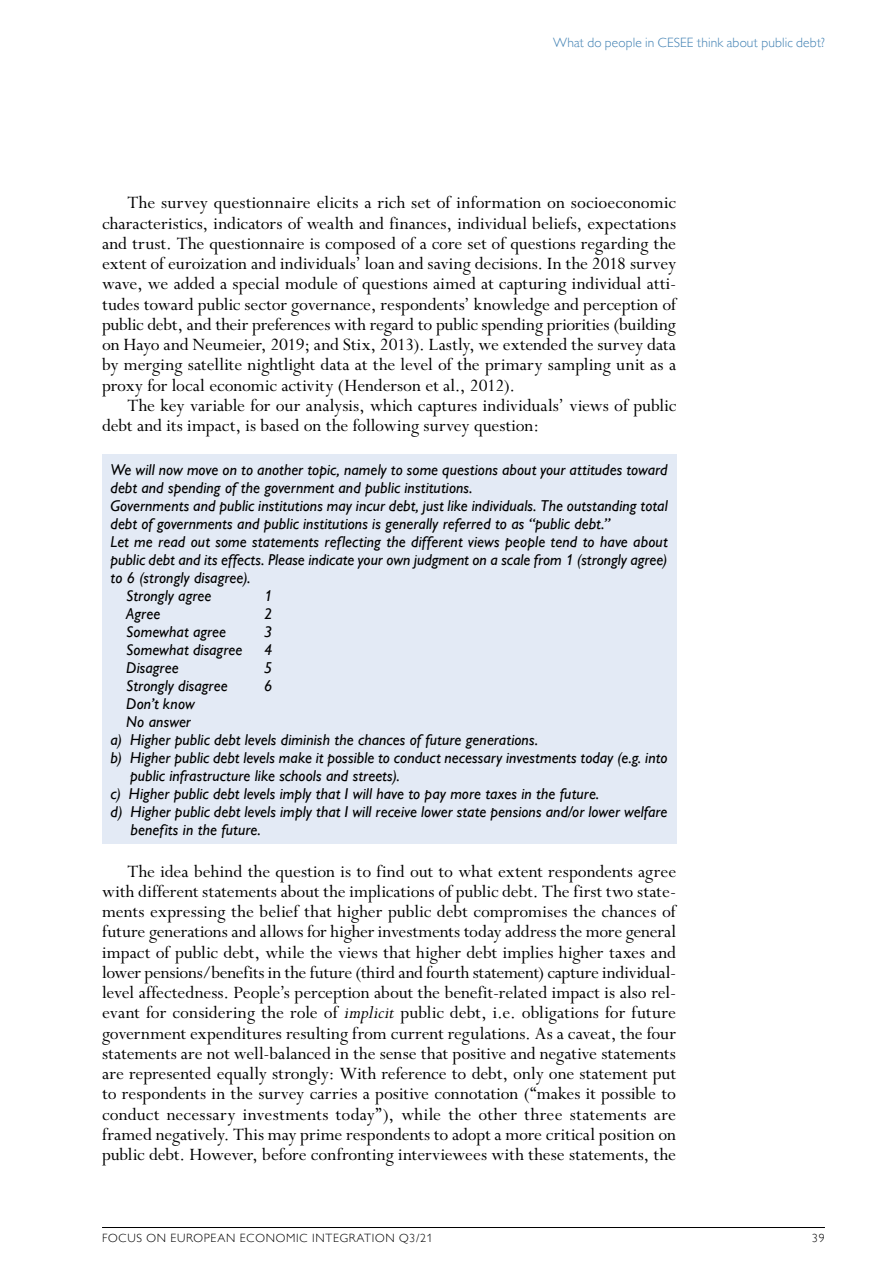
<style>
.page{position:relative;width:893px;height:1263px;background:#fff}
.page>*{position:absolute;margin:0;border:0;box-sizing:border-box;transform-origin:0 0}
.Lauftexte_id343{font:19.5px/20.2px "Perpetua Std";color:#000;text-align:justify}
.id346{font:italic 500 15.75px/18px "Gill Sans MT Pro";letter-spacing:.005em;color:#000}
.t1{font:300 13.5px "Gill Sans MT Pro";letter-spacing:.01em;color:#4181b3}
.t2{font:300 12px "Gill Sans MT Pro";letter-spacing:.06em;color:#000}
.s1{font-style:italic;font-size:20.25px}
</style>
<div class="page">
<hr style="left:102px;top:1227px;width:723px;height:1px;background:#000">
<div style="left:102px;top:454px;width:574px;height:48px;background:#e3eaf5"></div>
<div style="left:102px;top:490px;width:574px;height:48px;background:#e3eaf5"></div>
<div style="left:102px;top:526px;width:574px;height:66px;background:#e3eaf5"></div>
<div style="left:102px;top:580px;width:574px;height:30px;background:#e3eaf5"></div>
<div style="left:102px;top:598px;width:574px;height:30px;background:#e3eaf5"></div>
<div style="left:102px;top:616px;width:574px;height:30px;background:#e3eaf5"></div>
<div style="left:102px;top:634px;width:574px;height:30px;background:#e3eaf5"></div>
<div style="left:102px;top:652px;width:574px;height:30px;background:#e3eaf5"></div>
<div style="left:102px;top:670px;width:574px;height:30px;background:#e3eaf5"></div>
<div style="left:102px;top:688px;width:574px;height:30px;background:#e3eaf5"></div>
<div style="left:102px;top:706px;width:574px;height:30px;background:#e3eaf5"></div>
<div style="left:102px;top:724px;width:574px;height:30px;background:#e3eaf5"></div>
<div style="left:102px;top:742px;width:574px;height:48px;background:#e3eaf5"></div>
<div style="left:102px;top:778px;width:574px;height:30px;background:#e3eaf5"></div>
<div style="left:102px;top:796px;width:574px;height:48px;background:#e3eaf5"></div>
<p class="t1" style="left:553px;top:35px;width:273px">What do people in CESEE think about public debt?</p>
<p class="Lauftexte_id343" style="left:102px;top:193px;width:576px;text-indent:26px">The survey questionnaire elicits a rich set of information on socioeconomic characteristics, indicators of wealth and finances, individual beliefs, expectations and trust. The questionnaire is composed of a core set of questions regarding the extent of euroization and individuals’ loan and saving decisions. In the 2018 survey wave, we added a special module of questions aimed at capturing individual atti&shy;tudes toward public sector governance, respondents’ knowledge and perception of public debt, and their preferences with regard to public spending priorities (building on Hayo and Neumeier, 2019; and Stix, 2013). Lastly, we extended the survey data by merging satellite nightlight data at the level of the primary sampling unit as a proxy for local economic activity (Henderson et al., 2012).</p>
<p class="Lauftexte_id343" style="left:102px;top:396px;width:576px;text-indent:26px">The key variable for our analysis, which captures individuals’ views of public debt and its impact, is based on the following survey question:</p>
<p class="id346" style="left:111px;top:460px;width:559px">We will now move on to another topic, namely to some questions about your attitudes toward debt and spending of the government and public institutions.</p>
<p class="id346" style="left:111px;top:496px;width:559px">Governments and public institutions may incur debt, just like individuals. The outstanding total debt of governments and public institutions is generally referred to as “public debt.”</p>
<p class="id346" style="left:111px;top:532px;width:559px;text-align:justify">Let me read out some statements reflecting the different views people tend to have about public debt and its effects. Please indicate your own judgment on a scale from 1 (strongly agree) to 6 (strongly disagree).</p>
<p class="id346" style="left:126px;top:586px;width:87px">Strongly agree</p>
<p class="id346" style="left:264px;top:586px;width:10px">1</p>
<p class="id346" style="left:126px;top:604px;width:36px">Agree</p>
<p class="id346" style="left:264px;top:604px;width:10px">2</p>
<p class="id346" style="left:126px;top:622px;width:101px">Somewhat agree</p>
<p class="id346" style="left:264px;top:622px;width:10px">3</p>
<p class="id346" style="left:126px;top:640px;width:118px">Somewhat disagree</p>
<p class="id346" style="left:264px;top:640px;width:10px">4</p>
<p class="id346" style="left:126px;top:658px;width:54px">Disagree</p>
<p class="id346" style="left:264px;top:658px;width:10px">5</p>
<p class="id346" style="left:126px;top:676px;width:103px">Strongly disagree</p>
<p class="id346" style="left:264px;top:676px;width:10px">6</p>
<p class="id346" style="left:126px;top:694px;width:70px">Don’t know</p>
<p class="id346" style="left:126px;top:712px;width:66px">No answer</p>
<p class="id346" style="left:111px;top:730px;width:429px">a) Higher public debt levels diminish the chances of future generations.</p>
<p class="id346" style="left:130px;top:748px;width:539px;text-indent:-20px">b) Higher public debt levels make it possible to conduct necessary investments today (e.g. into public infrastructure like schools and streets).</p>
<p class="id346" style="left:111px;top:784px;width:490px">c) Higher public debt levels imply that I will have to pay more taxes in the future.</p>
<p class="id346" style="left:131px;top:802px;width:538px;text-indent:-20px">d) Higher public debt levels imply that I will receive lower state pensions and/or lower welfare benefits in the future.</p>
<p class="Lauftexte_id343" style="left:102px;top:862px;width:576px;text-indent:26px">The idea behind the question is to find out to what extent respondents agree with different statements about the implications of public debt. The first two state&shy;ments expressing the belief that higher public debt compromises the chances of future generations and allows for higher investments today address the more general impact of public debt, while the views that higher debt implies higher taxes and lower pensions/benefits in the future (third and fourth statement) capture individual&shy;level affectedness. People’s perception about the benefit-related impact is also rel&shy;evant for considering the role of <span class="s1">implicit</span> public debt, i.e. obligations for future government expenditures resulting from current regulations. As a caveat, the four statements are not well-balanced in the sense that positive and negative statements are represented equally strongly: With reference to debt, only one statement put to respondents in the survey carries a positive connotation (“makes it possible to conduct necessary investments today”), while the other three statements are framed negatively. This may prime respondents to adopt a more critical position on public debt. However, before confronting interviewees with these statements, the</p>
<p class="t2" style="left:102px;top:1231px;width:332px">FOCUS ON EUROPEAN ECONOMIC INTEGRATION Q3/21</p>
<p class="t2" style="left:812px;top:1231px;width:14px">39</p>
</div>
